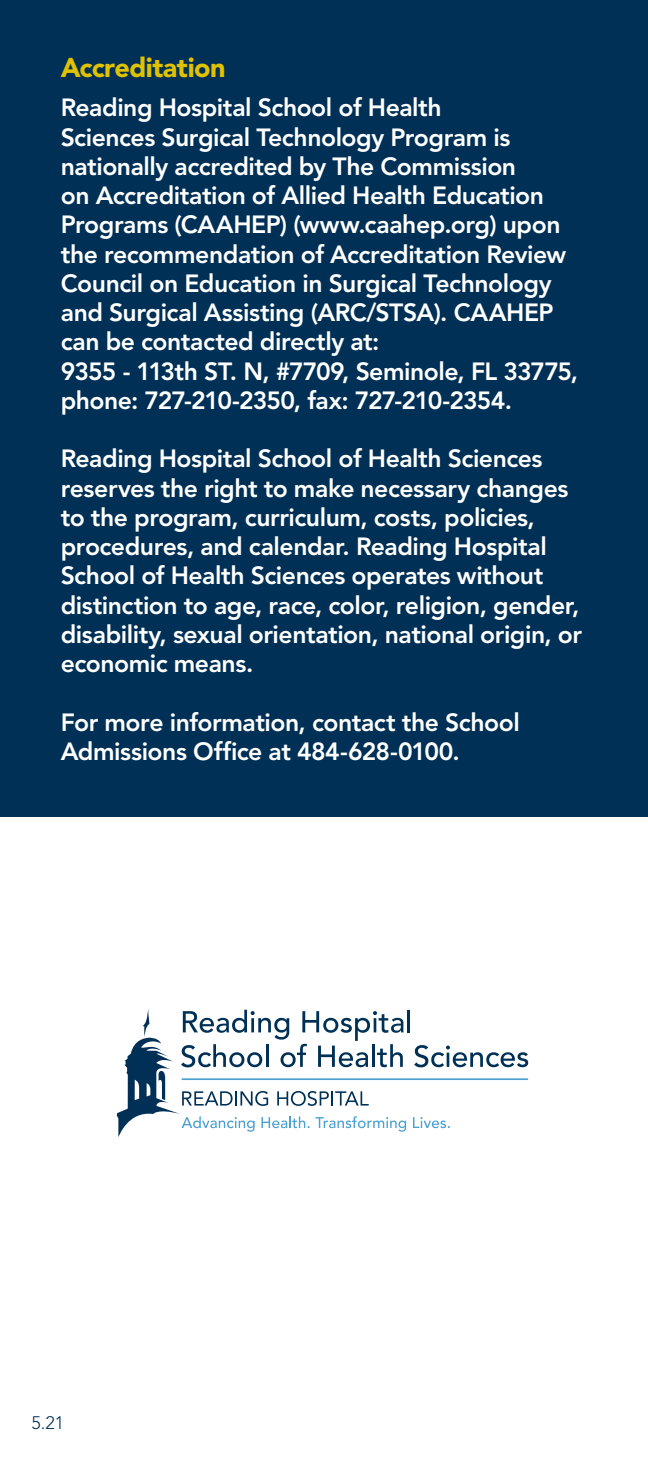
<style>
.page{position:relative;width:648px;height:1458px;background:#fff}
.page>*{position:absolute;margin:0;border:0;box-sizing:border-box;transform-origin:0 0}
.t1{font:900 27px "Avenir LT Std";letter-spacing:-.02em;color:#e0c200}
.t2{font:800 24.75px/29.2px "Avenir LT Std";letter-spacing:-.02em;color:#fff}
.t3{font:300 18px "Avenir LT Std";color:#003055}
</style>
<div class="page">
<hr style="left:182px;top:1078px;width:346px;height:2px;background:#4ca1d2">
<hr style="left:408px;top:1010px;width:2px;height:22px;background:#003055">
<svg style="left:414px;top:1045px;width:114px;height:22px"></svg>
<svg style="left:413px;top:1117px;width:37px;height:11px"></svg>
<svg style="left:117px;top:1008px;width:289px;height:129px"></svg>
<div style="left:0;top:0;width:648px;height:816px;background:#003055"></div>
<p class="t1" style="left:61px;top:51px;width:166px">Accreditation</p>
<p class="t2" style="left:61px;top:93px;width:519px">Reading Hospital School of Health<br>Sciences Surgical Technology Program is nationally accredited by The Commission<br>on Accreditation of Allied Health Education Programs (CAAHEP) (www.caahep.org) upon the recommendation of Accreditation Review Council on Education in Surgical Technology and Surgical Assisting (ARC/STSA). CAAHEP can be contacted directly at:<br>9355 - 113th ST. N, #7709, Seminole, FL 33775, phone: 727-210-2350, fax: 727-210-2354.</p>
<p class="t2" style="left:61px;top:444px;width:523px">Reading Hospital School of Health Sciences reserves the right to make necessary changes to the program, curriculum, costs, policies, procedures, and calendar. Reading Hospital School of Health Sciences operates without distinction to age, race, color, religion, gender, disability, sexual orientation, national origin, or economic means.</p>
<p class="t2" style="left:61px;top:708px;width:461px">For more information, contact the School<br>Admissions Office at 484-628-0100.</p>
<p class="t3" style="left:32px;top:1412px;width:34px">5.21</p>
</div>
